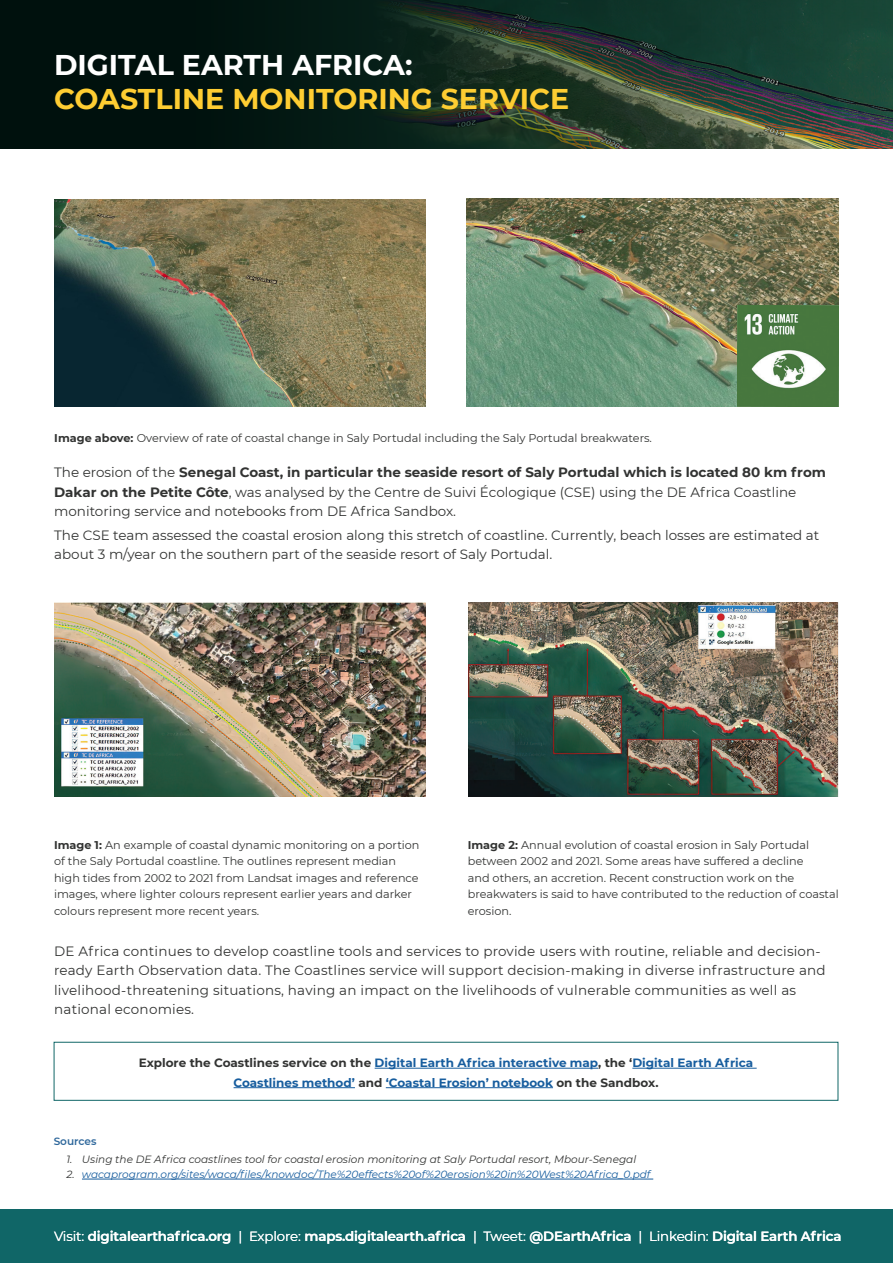
<style>
.page{position:relative;width:893px;height:1263px;background:#fff}
.page>*{position:absolute;margin:0;border:0;box-sizing:border-box;transform-origin:0 0}
.Title_Monserrat{font:700 28.5px/34.2px "Montserrat";color:#fecd32}
.Body{font:13.5px/19.5px "Montserrat";letter-spacing:.005em;color:#323332}
.t1{font:600 13.35px "Montserrat";letter-spacing:-.01em;color:#fff}
.Body-2{font:700 12px/19.5px "Montserrat";color:#175d9e;text-align:center}
.Body-3{font:11.25px/16.5px "Montserrat";color:#323332}
.t2{font:italic 10.5px "Montserrat";color:#175d9e}
.t3{font:italic 10.5px "Montserrat";color:#323332}
.Body-4{font:600 10.5px "Montserrat";color:#2e679b}
.s1{color:#fff}
.s2{font-weight:700}
.s3{color:#323332}
.s4{font-weight:400}
</style>
<div class="page">
<div style="left:0;top:1209px;width:893px;height:54px;background:#106667"></div>
<img style="left:54px;top:199px;width:372px;height:207px">
<img style="left:0;top:0;width:893px;height:148px">
<hr style="left:82px;top:1179px;width:571px;height:1px;background:#175d9e">
<img style="left:54px;top:602px;width:371px;height:194px">
<img style="left:468px;top:602px;width:371px;height:194px">
<div style="left:54px;top:1042px;width:784px;height:59px;border:1px solid #106667"></div>
<hr style="left:375px;top:1068px;width:223px;height:1px;background:#175d9e">
<hr style="left:632px;top:1068px;width:125px;height:1px;background:#175d9e">
<hr style="left:234px;top:1087px;width:121px;height:1px;background:#175d9e">
<hr style="left:386px;top:1087px;width:167px;height:1px;background:#175d9e">
<img style="left:467px;top:199px;width:372px;height:208px">
<img style="left:737px;top:306px;width:102px;height:101px">
<p class="Title_Monserrat" style="left:54px;top:46px;width:517px"><span class="s1">DIGITAL EARTH AFRICA:<br></span>COASTLINE MONITORING SERVICE</p>
<p class="Body-3" style="left:54px;top:430px;width:599px"><span class="s2">Image above:</span> Overview of rate of coastal change in Saly Portudal including the Saly Portudal breakwaters.</p>
<p class="Body" style="left:54px;top:462px;width:773px">The erosion of the <span class="s2">Senegal Coast, in particular the seaside resort of Saly Portudal which is located 80 km from<br>Dakar on the Petite Côte</span>, was analysed by the Centre de Suivi Écologique (CSE) using the DE Africa Coastline monitoring service and notebooks from DE Africa Sandbox.</p>
<p class="Body" style="left:54px;top:525px;width:767px">The CSE team assessed the coastal erosion along this stretch of coastline. Currently, beach losses are estimated at about 3 m/year on the southern part of the seaside resort of Saly Portudal.</p>
<p class="Body-3" style="left:54px;top:836px;width:367px"><span class="s2">Image 1:</span> An example of coastal dynamic monitoring on a portion of the Saly Portudal coastline. The outlines represent median high tides from 2002 to 2021 from Landsat images and reference images, where lighter colours represent earlier years and darker colours represent more recent years.</p>
<p class="Body-3" style="left:468px;top:836px;width:373px"><span class="s2">Image 2:</span> Annual evolution of coastal erosion in Saly Portudal between 2002 and 2021. Some areas have suffered a decline<br>and others, an accretion. Recent construction work on the breakwaters is said to have contributed to the reduction of coastal erosion.</p>
<p class="Body" style="left:54px;top:940px;width:773px">DE Africa continues to develop coastline tools and services to provide users with routine, reliable and decision&shy;ready Earth Observation data. The Coastlines service will support decision-making in diverse infrastructure and livelihood-threatening situations, having an impact on the livelihoods of vulnerable communities as well as national economies.</p>
<p class="Body-2" style="left:139px;top:1053px;width:616px"><span class="s3">Explore the Coastlines service on the</span> Digital Earth Africa interactive map<span class="s3">, the ‘</span>Digital Earth Africa<br>Coastlines method’ <span class="s3">and</span> ‘Coastal Erosion’ notebook <span class="s3">on the Sandbox.</span></p>
<p class="Body-4" style="left:54px;top:1134px;width:44px">Sources</p>
<p class="t3" style="left:66px;top:1152px;width:571px">1. Using the DE Africa coastlines tool for coastal erosion monitoring at Saly Portudal resort, Mbour-Senegal</p>
<p class="t2" style="left:66px;top:1167px;width:586px"><span class="s3">2.</span> wacaprogram.org/sites/waca/files/knowdoc/The%20effects%20of%20erosion%20in%20West%20Africa_0.pdf</p>
<p class="t1" style="left:54px;top:1226px;width:789px"><span class="s4">Visit:</span> digitalearthafrica.org <span class="s4">| Explore:</span> maps.digitalearth.africa <span class="s4">| Tweet:</span> @DEarthAfrica <span class="s4">| Linkedin:</span> Digital Earth Africa</p>
</div>
